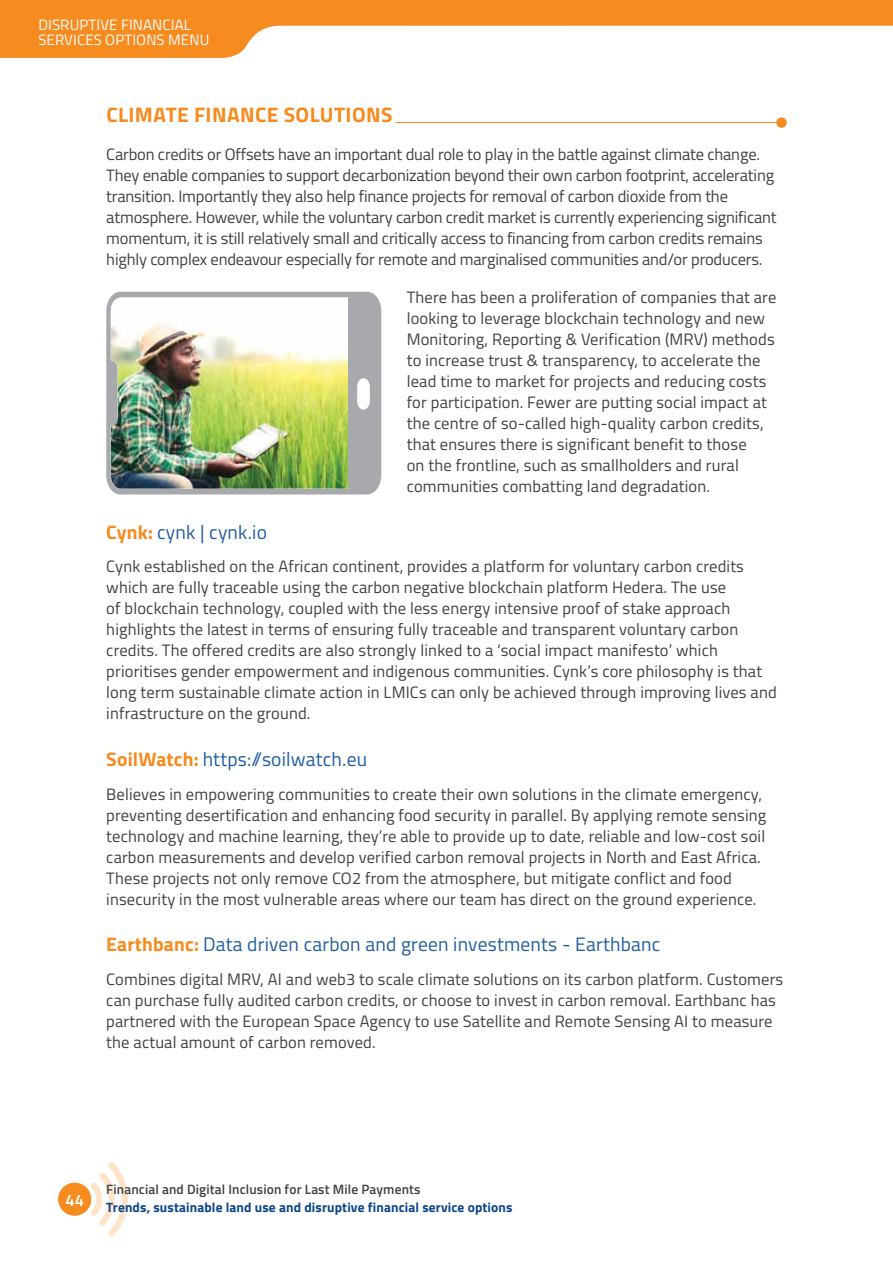
<style>
.page{position:relative;width:893px;height:1263px;background:#fff}
.page>*{position:absolute;margin:0;border:0;box-sizing:border-box;transform-origin:0 0}
.t1{font:700 21px "Titillium";letter-spacing:.02em;color:#f68b1f}
.t2{font:19.5px "Titillium";letter-spacing:.01em;color:#215e9e}
.t3{font:16.5px/21px "Titillium";letter-spacing:.01em;color:#414042}
.t4{font:16.5px/21px "Titillium";letter-spacing:-.01em;color:#414042}
.t5{font:600 16.5px "Titillium";color:#fff}
.t6{font:15px/15px "Titillium";letter-spacing:.01em;color:#fff}
.t7{font:700 13.5px "Titillium";letter-spacing:.01em;color:#0d4689}
.t8{font:600 13.5px "Titillium";letter-spacing:.01em;color:#414042}
.s1{font-weight:700;color:#f68b1f}
</style>
<div class="page">
<hr style="left:395px;top:122px;width:392px;height:1px;background:#f68b1f">
<div style="left:776px;top:117px;width:11px;height:11px;background:#f68b1f;border-radius:50%"></div>
<div style="left:58px;top:1183px;width:33px;height:33px;background:#f68b1f;border-radius:50%"></div>
<svg style="left:90px;top:1162px;width:38px;height:74px"></svg>
<svg style="left:106px;top:292px;width:275px;height:202px;background:#aeb0b3"></svg>
<img style="left:111px;top:298px;width:237px;height:191px">
<svg style="left:0;top:0;width:893px;height:58px;fill:#f68b1f"></svg>
<p class="t6" style="left:38px;top:16px;width:173px">DISRUPTIVE FINANCIAL<br>SERVICES OPTIONS MENU</p>
<p class="t1" style="left:106px;top:99px;width:288px">CLIMATE FINANCE SOLUTIONS</p>
<p class="t4" style="left:106px;top:143px;width:672px">Carbon credits or Offsets have an important dual role to play in the battle against climate change.<br>They enable companies to support decarbonization beyond their own carbon footprint, accelerating transition. Importantly they also help finance projects for removal of carbon dioxide from the atmosphere. However, while the voluntary carbon credit market is currently experiencing significant momentum, it is still relatively small and critically access to financing from carbon credits remains highly complex endeavour especially for remote and marginalised communities and/or producers.</p>
<p class="t3" style="left:407px;top:286px;width:371px">There has been a proliferation of companies that are looking to leverage blockchain technology and new Monitoring, Reporting &amp; Verification (MRV) methods to increase trust &amp; transparency, to accelerate the lead time to market for projects and reducing costs for participation. Fewer are putting social impact at the centre of so-called high-quality carbon credits, that ensures there is significant benefit to those<br>on the frontline, such as smallholders and rural communities combatting land degradation.</p>
<p class="t2" style="left:106px;top:517px;width:162px"><span class="s1">Cynk:</span> cynk | cynk.io</p>
<p class="t3" style="left:106px;top:555px;width:672px">Cynk established on the African continent, provides a platform for voluntary carbon credits which are fully traceable using the carbon negative blockchain platform Hedera. The use<br>of blockchain technology, coupled with the less energy intensive proof of stake approach highlights the latest in terms of ensuring fully traceable and transparent voluntary carbon credits. The offered credits are also strongly linked to a ‘social impact manifesto’ which prioritises gender empowerment and indigenous communities. Cynk’s core philosophy is that long term sustainable climate action in LMICs can only be achieved through improving lives and infrastructure on the ground.</p>
<p class="t2" style="left:106px;top:745px;width:262px"><span class="s1">SoilWatch:</span> https://soilwatch.eu</p>
<p class="t3" style="left:106px;top:783px;width:661px">Believes in empowering communities to create their own solutions in the climate emergency, preventing desertification and enhancing food security in parallel. By applying remote sensing technology and machine learning, they’re able to provide up to date, reliable and low-cost soil carbon measurements and develop verified carbon removal projects in North and East Africa.<br>These projects not only remove CO2 from the atmosphere, but mitigate conflict and food insecurity in the most vulnerable areas where our team has direct on the ground experience.</p>
<p class="t2" style="left:106px;top:930px;width:556px"><span class="s1">Earthbanc:</span> Data driven carbon and green investments - Earthbanc</p>
<p class="t3" style="left:106px;top:968px;width:678px">Combines digital MRV, AI and web3 to scale climate solutions on its carbon platform. Customers can purchase fully audited carbon credits, or choose to invest in carbon removal. Earthbanc has partnered with the European Space Agency to use Satellite and Remote Sensing AI to measure the actual amount of carbon removed.</p>
<p class="t5" style="left:66px;top:1187px;width:20px">44</p>
<p class="t8" style="left:106px;top:1179px;width:316px">Financial and Digital Inclusion for Last Mile Payments</p>
<p class="t7" style="left:106px;top:1197px;width:408px">Trends, sustainable land use and disruptive financial service options</p>
</div>
